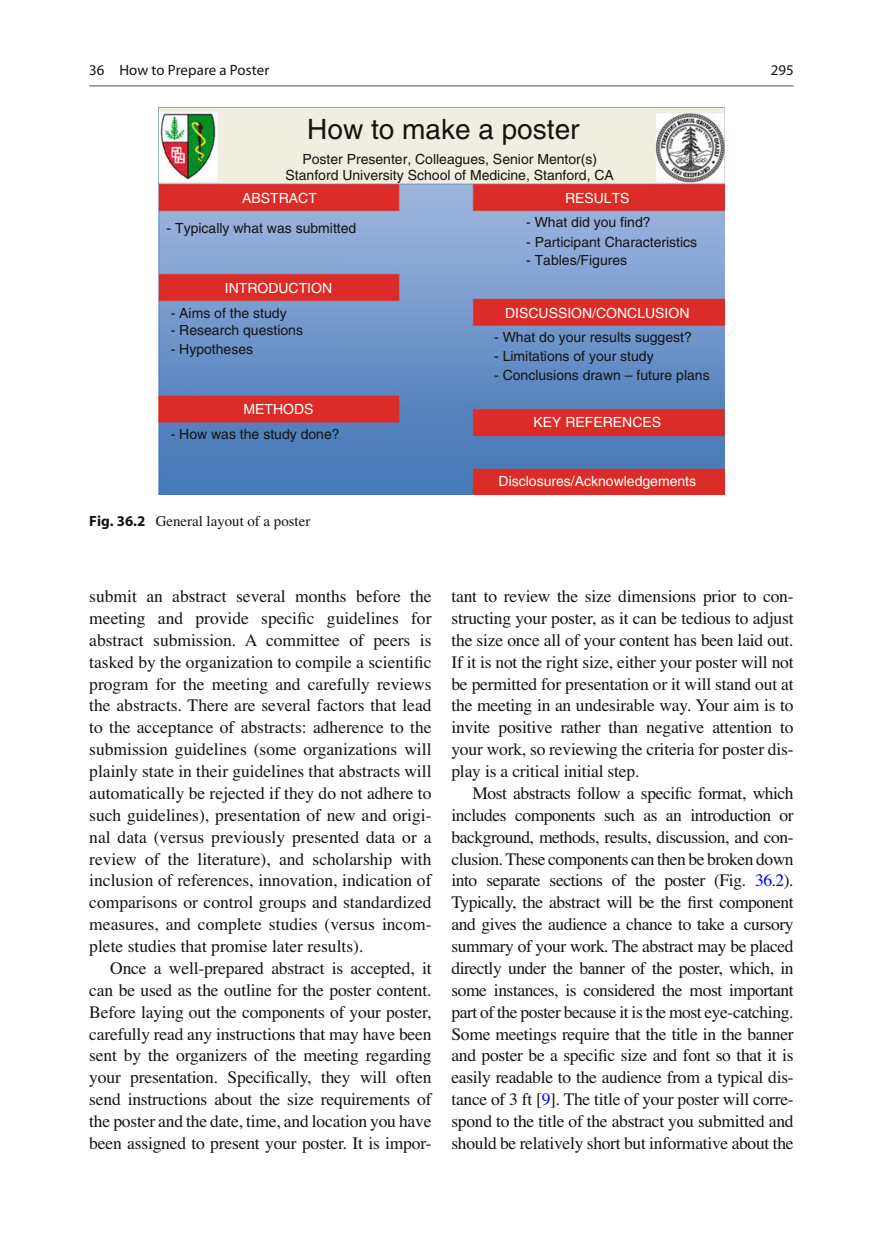
<style>
.page{position:relative;width:883px;height:1260px;background:#fff}
.page>*{position:absolute;margin:0;border:0;box-sizing:border-box;transform-origin:0 0}
.t1{font:28px "Helvetica";color:#131413}
.t2{font:17.5px/21.9px "Times";letter-spacing:-.01em;color:#131413;text-align:justify}
.t3{font:14.88px "Times";color:#131413}
.t4{font:14.88px "Myriad";color:#131413}
.t5{font:14px/16.8px "Helvetica";color:#131413;text-align:center}
.t6{font:14px "Helvetica";color:#fff}
.s1{font-family:"Myriad";font-weight:700}
.s2{color:#00f}
</style>
<div class="page">
<hr style="left:89px;top:85px;width:705px;height:2px;background:#989898">
<img style="left:158px;top:107px;width:567px;height:388px">
<p class="t4" style="left:89px;top:64px;width:181px">36 How to Prepare a Poster</p>
<p class="t4" style="left:771px;top:64px;width:24px">295</p>
<h1 class="t1" style="left:307px;top:119px;width:274px">How to make a poster</h1>
<p class="t5" style="left:286px;top:152px;width:330px">Poster Presenter, Colleagues, Senior Mentor(s)<br>Stanford University School of Medicine, Stanford, CA</p>
<p class="t6" style="left:242px;top:193px;width:76px">ABSTRACT</p>
<p class="t6" style="left:565px;top:193px;width:66px">RESULTS</p>
<p class="t5" style="left:167px;top:221px;width:191px">- Typically what was submitted</p>
<p class="t6" style="left:225px;top:283px;width:109px">INTRODUCTION</p>
<p class="t5" style="left:171px;top:306px;width:117px">- Aims of the study</p>
<p class="t5" style="left:171px;top:323px;width:134px">- Research questions</p>
<p class="t5" style="left:171px;top:342px;width:84px">- Hypotheses</p>
<p class="t6" style="left:244px;top:404px;width:71px">METHODS</p>
<p class="t5" style="left:171px;top:427px;width:170px">- How was the study done?</p>
<p class="t3" style="left:89px;top:516px;width:223px"><span class="s1">Fig. 36.2</span> General layout of a poster</p>
<p class="t5" style="left:526px;top:215px;width:126px">- What did you find?</p>
<p class="t5" style="left:526px;top:235px;width:173px">- Participant Characteristics</p>
<p class="t5" style="left:526px;top:253px;width:103px">- Tables/Figures</p>
<p class="t6" style="left:505px;top:308px;width:186px">DISCUSSION/CONCLUSION</p>
<p class="t5" style="left:494px;top:330px;width:199px">- What do your results suggest?</p>
<p class="t5" style="left:494px;top:349px;width:161px">- Limitations of your study</p>
<p class="t5" style="left:494px;top:368px;width:217px">- Conclusions drawn – future plans</p>
<p class="t6" style="left:534px;top:417px;width:129px">KEY REFERENCES</p>
<p class="t6" style="left:499px;top:476px;width:199px">Disclosures/Acknowledgements</p>
<p class="t2" style="left:89px;top:587px;width:344px">submit an abstract several months before the meeting and provide speci fi c guidelines for abstract submission. A committee of peers is tasked by the organization to compile a scienti fi c program for the meeting and carefully reviews the abstracts. There are several factors that lead to the acceptance of abstracts: adherence to the submission guidelines (some organizations will plainly state in their guidelines that abstracts will automatically be rejected if they do not adhere to such guidelines), presentation of new and origi&shy;nal data (versus previously presented data or a review of the literature), and scholarship with inclusion of references, innovation, indication of comparisons or control groups and standardized measures, and complete studies (versus incom&shy;plete studies that promise later results).</p>
<p class="t2" style="left:89px;top:959px;width:344px;text-indent:21px">Once a well-prepared abstract is accepted, it can be used as the outline for the poster content.<br>Before laying out the components of your poster, carefully read any instructions that may have been sent by the organizers of the meeting regarding your presentation. Speci fi cally, they will often send instructions about the size requirements of the poster and the date, time, and location you have been assigned to present your poster. It is impor-</p>
<p class="t2" style="left:451px;top:587px;width:344px">tant to review the size dimensions prior to con&shy;structing your poster, as it can be tedious to adjust the size once all of your content has been laid out.<br>If it is not the right size, either your poster will not be permitted for presentation or it will stand out at the meeting in an undesirable way. Your aim is to invite positive rather than negative attention to your work, so reviewing the criteria for poster dis&shy;play is a critical initial step.</p>
<p class="t2" style="left:451px;top:784px;width:344px;text-indent:21px">Most abstracts follow a speci fi c format, which includes components such as an introduction or background, methods, results, discussion, and con&shy;clusion. These components can then be broken down into separate sections of the poster (Fig. <span class="s2">36.2</span> ).<br>Typically, the abstract will be the fi rst component and gives the audience a chance to take a cursory summary of your work. The abstract may be placed directly under the banner of the poster, which, in some instances, is considered the most important part of the poster because it is the most eye-catching.<br>Some meetings require that the title in the banner and poster be a speci fi c size and font so that it is easily readable to the audience from a typical dis&shy;tance of 3 ft [ <span class="s2">9</span> ] . The title of your poster will corre&shy;spond to the title of the abstract you submitted and should be relatively short but informative about the</p>
</div>
